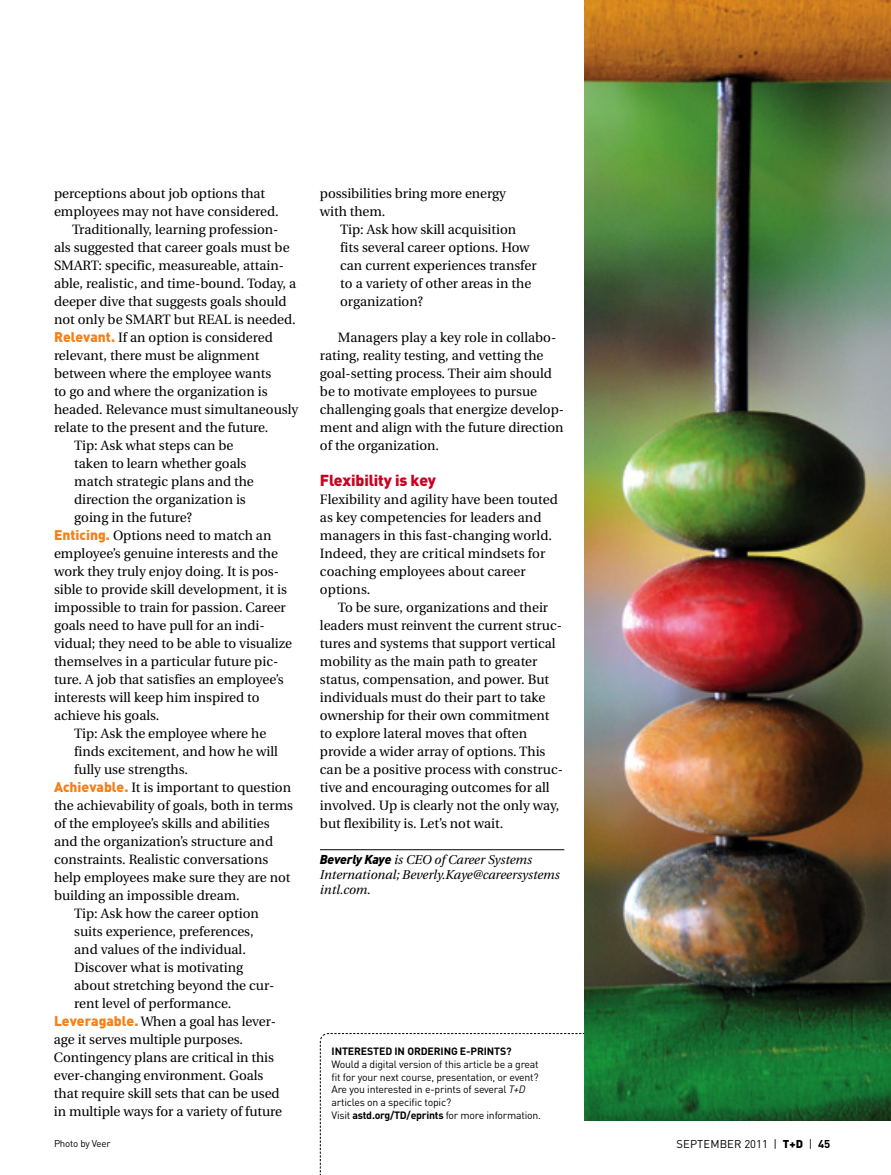
<style>
.page{position:relative;width:891px;height:1175px;background:#fff}
.page>*{position:absolute;margin:0;border:0;box-sizing:border-box;transform-origin:0 0}
.t1{font:900 15.75px "DINOT";letter-spacing:-.01em;color:#cb0020}
.t2{font:13.5px/18px "Utopia";color:#000}
.t3{font:italic 12.75px/15px "Utopia";color:#000}
.t4{font:11.25px "DINOT";letter-spacing:.01em;color:#000}
.t5{font:10.5px/12.8px "DINOT";letter-spacing:-.02em;color:#000}
.t6{font:700 10.5px "DINOT";color:#000}
.t7{font:9.75px "DINOT";color:#000}
.s1{font-family:"DINOT";font-weight:900;font-size:13.8px;color:#f38118}
.s2{font-family:"DINOT";font-weight:900}
.s3{font-style:italic}
.s4{font-weight:700}
.s5{font-weight:900}
</style>
<div class="page">
<svg style="left:320px;top:1033px;width:351px;height:141px"></svg>
<hr style="left:320px;top:849px;width:244px;height:1px;background:#000">
<img style="left:584px;top:0;width:307px;height:1120px">
<p class="t2" style="left:54px;top:185px;width:213px">perceptions about job options that</p>
<p class="t2" style="left:54px;top:203px;width:226px">employees may not have considered.</p>
<p class="t2" style="left:72px;top:221px;width:208px">Traditionally, learning profession-</p>
<p class="t2" style="left:54px;top:239px;width:237px">als suggested that career goals must be</p>
<p class="t2" style="left:54px;top:257px;width:232px">SMART: specific, measureable, attain-</p>
<p class="t2" style="left:54px;top:275px;width:244px">able, realistic, and time-bound. Today, a</p>
<p class="t2" style="left:54px;top:293px;width:234px">deeper dive that suggests goals should</p>
<p class="t2" style="left:54px;top:311px;width:243px">not only be SMART but REAL is needed.</p>
<p class="t2" style="left:54px;top:329px;width:220px"><span class="s1">Relevant.</span> If an option is considered</p>
<p class="t2" style="left:54px;top:347px;width:207px">relevant, there must be alignment</p>
<p class="t2" style="left:54px;top:365px;width:219px">between where the employee wants</p>
<p class="t2" style="left:54px;top:383px;width:215px">to go and where the organization is</p>
<p class="t2" style="left:54px;top:401px;width:246px">headed. Relevance must simultaneously</p>
<p class="t2" style="left:54px;top:419px;width:216px">relate to the present and the future.</p>
<p class="t2" style="left:74px;top:437px;width:161px">Tip: Ask what steps can be</p>
<p class="t2" style="left:74px;top:455px;width:174px">taken to learn whether goals</p>
<p class="t2" style="left:74px;top:473px;width:181px">match strategic plans and the</p>
<p class="t2" style="left:74px;top:491px;width:173px">direction the organization is</p>
<p class="t2" style="left:74px;top:509px;width:119px">going in the future?</p>
<p class="t2" style="left:54px;top:527px;width:219px"><span class="s1">Enticing.</span> Options need to match an</p>
<p class="t2" style="left:54px;top:545px;width:226px">employee’s genuine interests and the</p>
<p class="t2" style="left:54px;top:563px;width:227px">work they truly enjoy doing. It is pos-</p>
<p class="t2" style="left:54px;top:581px;width:234px">sible to provide skill development, it is</p>
<p class="t2" style="left:54px;top:599px;width:233px">impossible to train for passion. Career</p>
<p class="t2" style="left:54px;top:617px;width:212px">goals need to have pull for an indi-</p>
<p class="t2" style="left:54px;top:635px;width:240px">vidual; they need to be able to visualize</p>
<p class="t2" style="left:54px;top:653px;width:226px">themselves in a particular future pic-</p>
<p class="t2" style="left:54px;top:671px;width:231px">ture. A job that satisfies an employee’s</p>
<p class="t2" style="left:54px;top:689px;width:207px">interests will keep him inspired to</p>
<p class="t2" style="left:54px;top:707px;width:107px">achieve his goals.</p>
<p class="t2" style="left:74px;top:725px;width:194px">Tip: Ask the employee where he</p>
<p class="t2" style="left:74px;top:743px;width:205px">finds excitement, and how he will</p>
<p class="t2" style="left:74px;top:761px;width:115px">fully use strengths.</p>
<p class="t2" style="left:54px;top:779px;width:239px"><span class="s1">Achievable.</span> It is important to question</p>
<p class="t2" style="left:54px;top:797px;width:241px">the achievability of goals, both in terms</p>
<p class="t2" style="left:54px;top:815px;width:217px">of the employee’s skills and abilities</p>
<p class="t2" style="left:54px;top:833px;width:221px">and the organization’s structure and</p>
<p class="t2" style="left:54px;top:851px;width:216px">constraints. Realistic conversations</p>
<p class="t2" style="left:54px;top:869px;width:238px">help employees make sure they are not</p>
<p class="t2" style="left:54px;top:887px;width:187px">building an impossible dream.</p>
<p class="t2" style="left:74px;top:905px;width:186px">Tip: Ask how the career option</p>
<p class="t2" style="left:74px;top:923px;width:181px">suits experience, preferences,</p>
<p class="t2" style="left:74px;top:941px;width:173px">and values of the individual.</p>
<p class="t2" style="left:74px;top:959px;width:171px">Discover what is motivating</p>
<p class="t2" style="left:74px;top:977px;width:202px">about stretching beyond the cur-</p>
<p class="t2" style="left:74px;top:995px;width:159px">rent level of performance.</p>
<p class="t2" style="left:54px;top:1013px;width:224px"><span class="s1">Leveragable.</span> When a goal has lever-</p>
<p class="t2" style="left:54px;top:1031px;width:191px">age it serves multiple purposes.</p>
<p class="t2" style="left:54px;top:1049px;width:221px">Contingency plans are critical in this</p>
<p class="t2" style="left:54px;top:1067px;width:211px">ever-changing environment. Goals</p>
<p class="t2" style="left:54px;top:1085px;width:227px">that require skill sets that can be used</p>
<p class="t2" style="left:54px;top:1103px;width:230px">in multiple ways for a variety of future</p>
<p class="t2" style="left:320px;top:185px;width:188px">possibilities bring more energy with them.</p>
<p class="t2" style="left:340px;top:221px;width:198px">Tip: Ask how skill acquisition fits several career options. How can current experiences transfer to a variety of other areas in the organization?</p>
<p class="t2" style="left:320px;top:329px;width:246px;text-indent:18px">Managers play a key role in collabo&shy;rating, reality testing, and vetting the goal-setting process. Their aim should be to motivate employees to pursue challenging goals that energize develop&shy;ment and align with the future direction of the organization.</p>
<p class="t1" style="left:320px;top:470px;width:118px">Flexibility is key</p>
<p class="t2" style="left:320px;top:491px;width:240px">Flexibility and agility have been touted as key competencies for leaders and managers in this fast-changing world.<br>Indeed, they are critical mindsets for coaching employees about career options.</p>
<p class="t2" style="left:320px;top:599px;width:245px;text-indent:18px">To be sure, organizations and their leaders must reinvent the current struc&shy;tures and systems that support vertical mobility as the main path to greater status, compensation, and power. But individuals must do their part to take ownership for their own commitment to explore lateral moves that often provide a wider array of options. This can be a positive process with construc&shy;tive and encouraging outcomes for all involved. Up is clearly not the only way, but flexibility is. Let’s not wait.</p>
<p class="t3" style="left:320px;top:852px;width:241px"><span class="s2">Beverly Kaye</span> is CEO of Career Systems<br>International; Beverly.Kaye@careersystems intl.com.</p>
<p class="t6" style="left:332px;top:1044px;width:7px">INTERESTE</p>
<p class="t6" style="left:385px;top:1044px;width:49px">D IN ORDERIN</p>
<p class="t6" style="left:451px;top:1044px;width:33px">G E-PRINTS</p>
<p class="t6" style="left:506px;top:1044px;width:7px">?</p>
<p class="t5" style="left:332px;top:1057px;width:211px">Would a digital version of this article be a great fit for your next course, presentation, or event?<br>Are you interested in e-prints of several <span class="s3">T+D </span>articles on a specific topic?<br>Visit <span class="s4">astd.org/TD/eprints</span> for more information.</p>
<p class="t7" style="left:54px;top:1137px;width:58px">Photo by Veer</p>
<p class="t4" style="left:676px;top:1136px;width:155px">September 2011 | <span class="s5">T+D</span> | <span class="s4">45</span></p>
</div>
